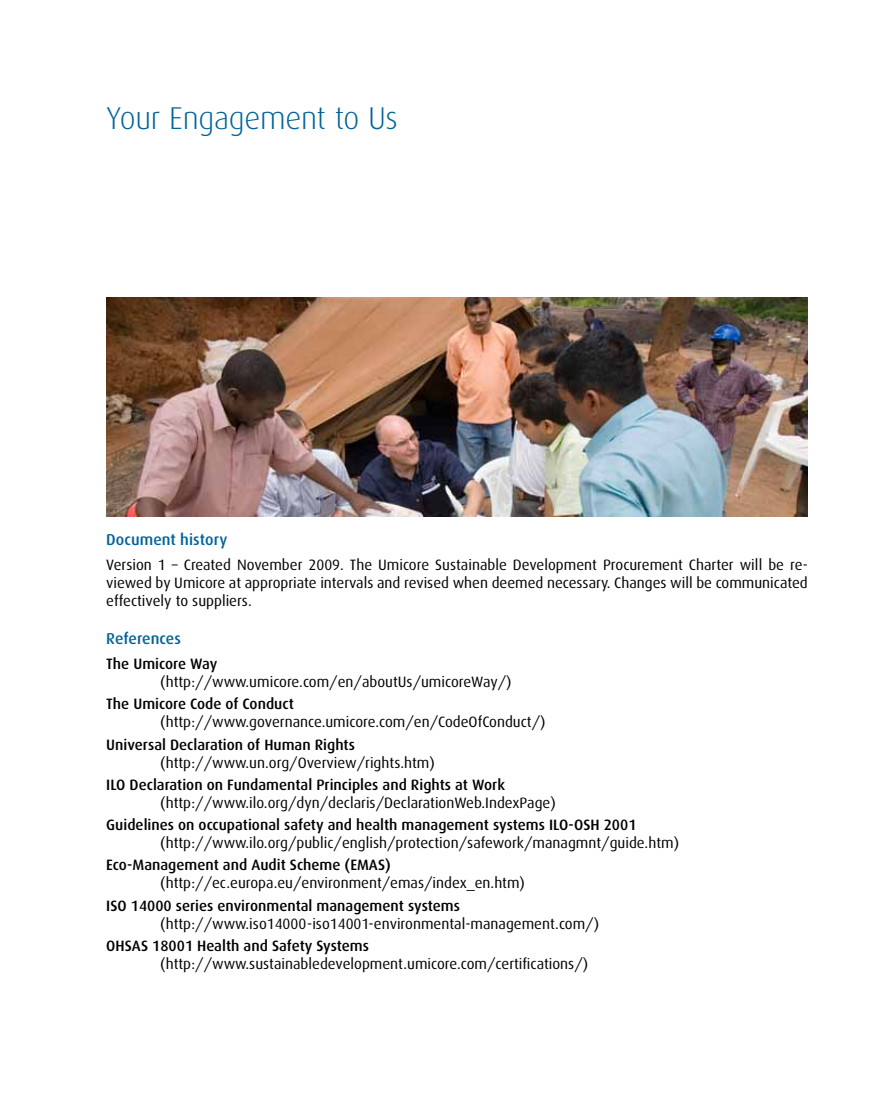
<style>
.page{position:relative;width:893px;height:1106px;background:#fff}
.page>*{position:absolute;margin:0;border:0;box-sizing:border-box;transform-origin:0 0}
.t1{font:300 31.5px "Dax";letter-spacing:-.01em;color:#00639a}
.t2{font:500 15.75px "Dax";color:#00639a}
.t3{font:15px/18px "Dax";color:#000;text-align:justify}
.t4{font:500 15px "Dax";color:#000}
</style>
<div class="page">
<img style="left:106px;top:298px;width:702px;height:219px">
<h1 class="t1" style="left:106px;top:101px;width:293px">Your Engagement to Us</h1>
<p class="t2" style="left:106px;top:530px;width:123px">Document history</p>
<p class="t3" style="left:106px;top:556px;width:703px">Version 1 – Created November 2009. The Umicore Sustainable Development Procurement Charter will be re&shy;viewed by Umicore at appropriate intervals and revised when deemed necessary. Changes will be communicated effectively to suppliers.</p>
<p class="t2" style="left:106px;top:629px;width:76px">References</p>
<p class="t4" style="left:106px;top:655px;width:112px">The Umicore Way</p>
<p class="t3" style="left:160px;top:673px;width:353px">(http://www.umicore.com/en/aboutUs/umicoreWay/)</p>
<p class="t4" style="left:106px;top:695px;width:189px">The Umicore Code of Conduct</p>
<p class="t3" style="left:160px;top:713px;width:387px">(http://www.governance.umicore.com/en/CodeOfConduct/)</p>
<p class="t4" style="left:106px;top:736px;width:250px">Universal Declaration of Human Rights</p>
<p class="t3" style="left:160px;top:753px;width:276px">(http://www.un.org/Overview/rights.htm)</p>
<p class="t4" style="left:106px;top:776px;width:400px">ILO Declaration on Fundamental Principles and Rights at Work</p>
<p class="t3" style="left:160px;top:793px;width:397px">(http://www.ilo.org/dyn/declaris/DeclarationWeb.IndexPage)</p>
<p class="t4" style="left:106px;top:816px;width:532px">Guidelines on occupational safety and health management systems ILO-OSH 2001</p>
<p class="t3" style="left:160px;top:834px;width:520px">(http://www.ilo.org/public/english/protection/safework/managmnt/guide.htm)</p>
<p class="t4" style="left:106px;top:856px;width:286px">Eco-Management and Audit Scheme (EMAS)</p>
<p class="t3" style="left:160px;top:874px;width:366px">(http://ec.europa.eu/environment/emas/index_en.htm)</p>
<p class="t4" style="left:106px;top:897px;width:355px">ISO 14000 series environmental management systems</p>
<p class="t3" style="left:160px;top:914px;width:440px">(http://www.iso14000-iso14001-environmental-management.com/)</p>
<p class="t4" style="left:106px;top:937px;width:264px">OHSAS 18001 Health and Safety Systems</p>
<p class="t3" style="left:160px;top:954px;width:429px">(http://www.sustainabledevelopment.umicore.com/certifications/)</p>
</div>
